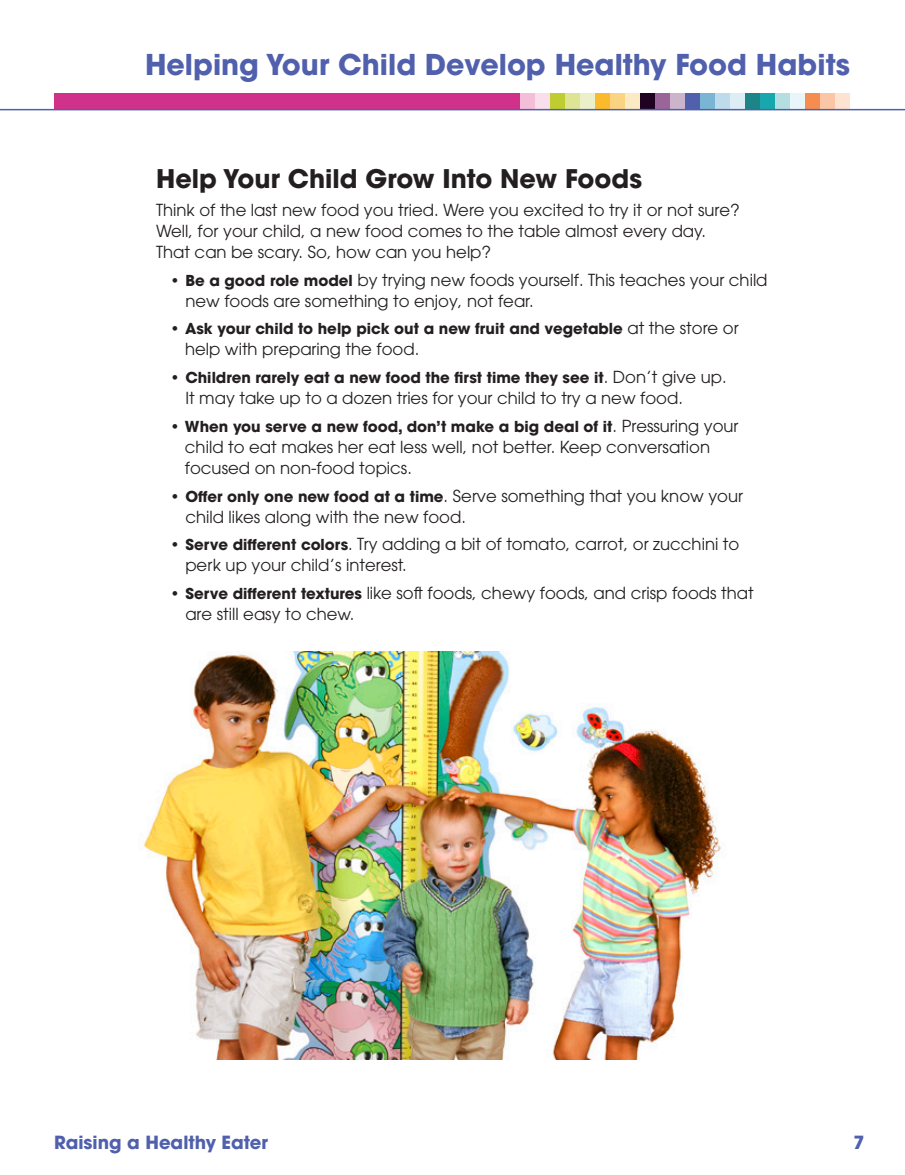
<style>
.page{position:relative;width:905px;height:1175px;background:#fff}
.page>*{position:absolute;margin:0;border:0;box-sizing:border-box;transform-origin:0 0}
.t1{font:700 28.5px "ITC Avant Garde Pro";color:#5060ac}
.t2{font:700 25.5px "ITC Avant Garde Pro";color:#231f20}
.t3{font:700 18px "ITC Avant Garde Pro";color:#5060ac}
.t4{font:16.5px/21px "ITC Avant Garde Pro";color:#231f20}
.t5{font:700 15px "ITC Avant Garde Pro";color:#231f20}
.s1{font-weight:700;font-size:15px}
.s2{font-weight:400;font-size:16.5px}
</style>
<div class="page">
<div style="left:54px;top:93px;width:465px;height:17px;background:#d13289"></div>
<div style="left:834px;top:93px;width:15px;height:17px;background:#fee2d2"></div>
<div style="left:819px;top:93px;width:15px;height:17px;background:#fbc6a5"></div>
<div style="left:804px;top:93px;width:15px;height:17px;background:#f68d50"></div>
<div style="left:789px;top:93px;width:15px;height:17px;background:#e8f6f9"></div>
<div style="left:774px;top:93px;width:15px;height:17px;background:#b5dee0"></div>
<div style="left:759px;top:93px;width:15px;height:17px;background:#18a7ac"></div>
<div style="left:744px;top:93px;width:15px;height:17px;background:#1d8488"></div>
<div style="left:729px;top:93px;width:15px;height:17px;background:#dcedf5"></div>
<div style="left:714px;top:93px;width:15px;height:17px;background:#bddbeb"></div>
<div style="left:699px;top:93px;width:15px;height:17px;background:#7ab5d3"></div>
<div style="left:684px;top:93px;width:15px;height:17px;background:#5060ac"></div>
<div style="left:669px;top:93px;width:15px;height:17px;background:#ccb4cb"></div>
<div style="left:654px;top:93px;width:15px;height:17px;background:#9a6699"></div>
<div style="left:639px;top:93px;width:15px;height:17px;background:#200321"></div>
<div style="left:624px;top:93px;width:15px;height:17px;background:#fbeac4"></div>
<div style="left:609px;top:93px;width:15px;height:17px;background:#fbd483"></div>
<div style="left:594px;top:93px;width:15px;height:17px;background:#faba2b"></div>
<div style="left:579px;top:93px;width:15px;height:17px;background:#ecf0ca"></div>
<div style="left:564px;top:93px;width:15px;height:17px;background:#dde494"></div>
<div style="left:549px;top:93px;width:15px;height:17px;background:#c0cd30"></div>
<div style="left:534px;top:93px;width:15px;height:17px;background:#f8dfeb"></div>
<div style="left:519px;top:93px;width:15px;height:17px;background:#f4bed8"></div>
<hr style="left:0;top:109px;width:904px;height:1px;background:#5060ac">
<img style="left:143px;top:651px;width:578px;height:408px">
<h2 class="t1" style="left:145px;top:46px;width:706px">Helping Your Child Develop Healthy Food Habits</h2>
<p class="t2" style="left:156px;top:161px;width:487px">Help Your Child Grow Into New Foods</p>
<p class="t4" style="left:156px;top:199px;width:585px">Think of the last new food you tried. Were you excited to try it or not sure?<br>Well, for your child, a new food comes to the table almost every day.<br>That can be scary. So, how can you help?</p>
<p class="t4" style="left:185px;top:269px;width:583px;text-indent:-16px"><span class="s1">• Be a good role model</span> by trying new foods yourself. This teaches your child new foods are something to enjoy, not fear.</p>
<p class="t5" style="left:170px;top:319px;width:570px">• Ask your child to help pick out a new fruit and vegetable <span class="s2">at the store or</span></p>
<p class="t4" style="left:185px;top:338px;width:236px">help with preparing the food.</p>
<p class="t5" style="left:170px;top:367px;width:558px">• Children rarely eat a new food the first time they see it<span class="s2">. Don’t give up.</span></p>
<p class="t4" style="left:185px;top:387px;width:499px">It may take up to a dozen tries for your child to try a new food.</p>
<p class="t5" style="left:170px;top:416px;width:570px">• When you serve a new food, don’t make a big deal of it<span class="s2">. Pressuring your</span></p>
<p class="t4" style="left:185px;top:436px;width:526px">child to eat makes her eat less well, not better. Keep conversation focused on non-food topics.</p>
<p class="t4" style="left:185px;top:485px;width:559px;text-indent:-16px"><span class="s1">• Offer only one new food at a time</span>. Serve something that you know your child likes along with the new food.</p>
<p class="t4" style="left:185px;top:533px;width:555px;text-indent:-16px"><span class="s1">• Serve different colors</span>. Try adding a bit of tomato, carrot, or zucchini to perk up your child’s interest.</p>
<p class="t4" style="left:185px;top:582px;width:569px;text-indent:-16px"><span class="s1">• Serve different textures</span> like soft foods, chewy foods, and crisp foods that are still easy to chew.</p>
<p class="t3" style="left:54px;top:1130px;width:215px">Raising a Healthy Eater</p>
<p class="t3" style="left:853px;top:1130px;width:13px">7</p>
</div>
